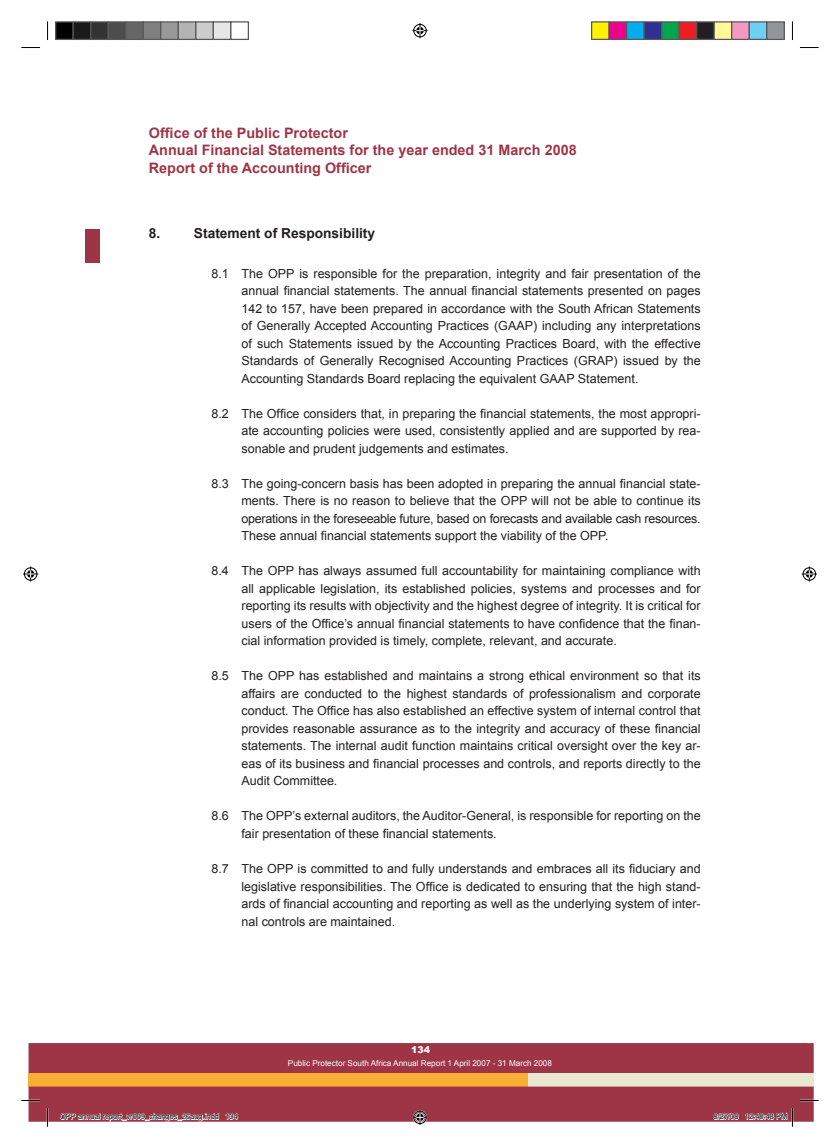
<style>
.page{position:relative;width:840px;height:1148px;background:#fff}
.page>*{position:absolute;margin:0;border:0;box-sizing:border-box;transform-origin:0 0}
.t1{font:700 14.38px/17.2px "Arial";color:#9e3547}
.t2{font:700 13.75px "Arial";color:#231f20}
.t3{font:12.5px/17.5px "Arial";color:#231f20;text-align:justify}
.t4{font:900 9.38px "Arial";color:#fff}
.t5{font:8.12px "Arial";color:#fff}
.t6{font:7.5px "Helvetica";color:#000}
</style>
<div class="page">
<div style="left:29px;top:1072px;width:498px;height:14px;background:#f7ae32"></div>
<div style="left:527px;top:1072px;width:286px;height:14px;background:#eae8d1"></div>
<div style="left:29px;top:1043px;width:784px;height:29px;background:#9e3547"></div>
<div style="left:85px;top:229px;width:15px;height:34px;background:#9e3547"></div>
<svg style="left:21px;top:47px;width:19px;height:1px"></svg>
<svg style="left:799px;top:47px;width:19px;height:1px"></svg>
<svg style="left:47px;top:21px;width:1px;height:19px"></svg>
<svg style="left:791px;top:22px;width:1px;height:18px"></svg>
<svg style="left:412px;top:23px;width:15px;height:15px"></svg>
<svg style="left:23px;top:566px;width:15px;height:15px"></svg>
<svg style="left:801px;top:566px;width:15px;height:15px"></svg>
<div style="left:56px;top:22px;width:17px;height:17px;background:#000"></div>
<div style="left:55px;top:21px;width:19px;height:19px;border:1px solid #595959"></div>
<div style="left:73px;top:22px;width:18px;height:17px;background:#1a1a1a"></div>
<div style="left:72px;top:21px;width:19px;height:19px;border:1px solid #595959"></div>
<div style="left:91px;top:22px;width:17px;height:17px;background:#333"></div>
<div style="left:90px;top:21px;width:19px;height:19px;border:1px solid #595959"></div>
<div style="left:108px;top:22px;width:18px;height:17px;background:#4d4d4d"></div>
<div style="left:108px;top:21px;width:18px;height:19px;border:1px solid #595959"></div>
<div style="left:126px;top:22px;width:17px;height:17px;background:#666"></div>
<div style="left:125px;top:21px;width:19px;height:19px;border:1px solid #595959"></div>
<div style="left:143px;top:22px;width:18px;height:17px;background:#808080"></div>
<div style="left:142px;top:21px;width:19px;height:19px;border:1px solid #595959"></div>
<div style="left:161px;top:22px;width:17px;height:17px;background:#999"></div>
<div style="left:160px;top:21px;width:19px;height:19px;border:1px solid #595959"></div>
<div style="left:178px;top:22px;width:18px;height:17px;background:#b3b3b3"></div>
<div style="left:178px;top:21px;width:18px;height:19px;border:1px solid #595959"></div>
<div style="left:196px;top:22px;width:17px;height:17px;background:#ccc"></div>
<div style="left:195px;top:21px;width:19px;height:19px;border:1px solid #595959"></div>
<div style="left:213px;top:22px;width:18px;height:17px;background:#e6e6e6"></div>
<div style="left:212px;top:21px;width:19px;height:19px;border:1px solid #595959"></div>
<div style="left:230px;top:21px;width:19px;height:19px;border:1px solid #595959"></div>
<div style="left:591px;top:22px;width:17px;height:17px;background:#fff101"></div>
<div style="left:590px;top:21px;width:19px;height:19px;border:1px solid #595959"></div>
<div style="left:608px;top:22px;width:18px;height:17px;background:#ed028c"></div>
<div style="left:608px;top:21px;width:19px;height:19px;border:1px solid #595959"></div>
<div style="left:626px;top:22px;width:17px;height:17px;background:#00aeef"></div>
<div style="left:625px;top:21px;width:19px;height:19px;border:1px solid #595959"></div>
<div style="left:643px;top:22px;width:18px;height:17px;background:#2e3092"></div>
<div style="left:643px;top:21px;width:19px;height:19px;border:1px solid #595959"></div>
<div style="left:661px;top:22px;width:17px;height:17px;background:#00a54f"></div>
<div style="left:660px;top:21px;width:19px;height:19px;border:1px solid #595959"></div>
<div style="left:678px;top:22px;width:18px;height:17px;background:#ee1d23"></div>
<div style="left:678px;top:21px;width:19px;height:19px;border:1px solid #595959"></div>
<div style="left:696px;top:22px;width:17px;height:17px;background:#231f20"></div>
<div style="left:695px;top:21px;width:19px;height:19px;border:1px solid #595959"></div>
<div style="left:713px;top:22px;width:18px;height:17px;background:#fff79a"></div>
<div style="left:713px;top:21px;width:19px;height:19px;border:1px solid #595959"></div>
<div style="left:731px;top:22px;width:17px;height:17px;background:#f499c2"></div>
<div style="left:730px;top:21px;width:19px;height:19px;border:1px solid #595959"></div>
<div style="left:748px;top:22px;width:18px;height:17px;background:#6bcff6"></div>
<div style="left:748px;top:21px;width:19px;height:19px;border:1px solid #595959"></div>
<div style="left:766px;top:22px;width:17px;height:17px;background:#939598"></div>
<div style="left:765px;top:21px;width:19px;height:19px;border:1px solid #595959"></div>
<svg style="left:21px;top:1086px;width:797px;height:40px;background:#ad5663"></svg>
<p class="t1" style="left:149px;top:124px;width:429px">Office of the Public Protector<br>Annual financial Statements for the year ended 31 March 2008<br>Report of the Accounting Officer</p>
<p class="t2" style="left:149px;top:225px;width:13px">8.</p>
<p class="t2" style="left:194px;top:225px;width:183px">Statement of Responsibility</p>
<p class="t3" style="left:241px;top:264px;width:460px;text-indent:-30px">8.1 The OPP is responsible for the preparation, integrity and fair presentation of the annual financial statements. The annual financial statements presented on pages 142 to 157, have been prepared in accordance with the South African Statements of Generally Accepted Accounting Practices (GAAP) including any interpretations of such Statements issued by the Accounting Practices Board, with the effective Standards of Generally Recognised Accounting Practices (GRAP) issued by the Accounting Standards Board replacing the equivalent GAAP Statement.</p>
<p class="t3" style="left:241px;top:404px;width:460px;text-indent:-30px">8.2 The Office considers that, in preparing the financial statements, the most appropri&shy;ate accounting policies were used, consistently applied and are supported by rea&shy;sonable and prudent judgements and estimates.</p>
<p class="t3" style="left:241px;top:474px;width:460px;text-indent:-30px">8.3 The going-concern basis has been adopted in preparing the annual financial state&shy;ments. There is no reason to believe that the OPP will not be able to continue its operations in the foreseeable future, based on forecasts and available cash resources.<br>These annual financial statements support the viability of the OPP.</p>
<p class="t3" style="left:241px;top:562px;width:460px;text-indent:-30px">8.4 The OPP has always assumed full accountability for maintaining compliance with all applicable legislation, its established policies, systems and processes and for reporting its results with objectivity and the highest degree of integrity. It is critical for users of the Office’s annual financial statements to have confidence that the finan&shy;cial information provided is timely, complete, relevant, and accurate.</p>
<p class="t3" style="left:241px;top:667px;width:460px;text-indent:-30px">8.5 The OPP has established and maintains a strong ethical environment so that its affairs are conducted to the highest standards of professionalism and corporate conduct. The Office has also established an effective system of internal control that provides reasonable assurance as to the integrity and accuracy of these financial statements. The internal audit function maintains critical oversight over the key ar&shy;eas of its business and financial processes and controls, and reports directly to the Audit Committee.</p>
<p class="t3" style="left:241px;top:807px;width:460px;text-indent:-30px">8.6 The OPP’s external auditors, the Auditor-General, is responsible for reporting on the fair presentation of these financial statements.</p>
<p class="t3" style="left:241px;top:859px;width:460px;text-indent:-30px">8.7 The OPP is committed to and fully understands and embraces all its fiduciary and legislative responsibilities. The Office is dedicated to ensuring that the high stand&shy;ards of financial accounting and reporting as well as the underlying system of inter&shy;nal controls are maintained.</p>
<p class="t4" style="left:411px;top:1044px;width:20px">134</p>
<p class="t5" style="left:288px;top:1058px;width:265px">Public Protector South Africa Annual Report 1 April 2007 - 31 March 2008</p>
<p class="t6" style="left:60px;top:1110px;width:179px">OPP annual report_vr009_changes_26aug.indd 134</p>
<p class="t6" style="left:713px;top:1110px;width:75px">8/27/08 12:48:48 PM</p>
</div>
